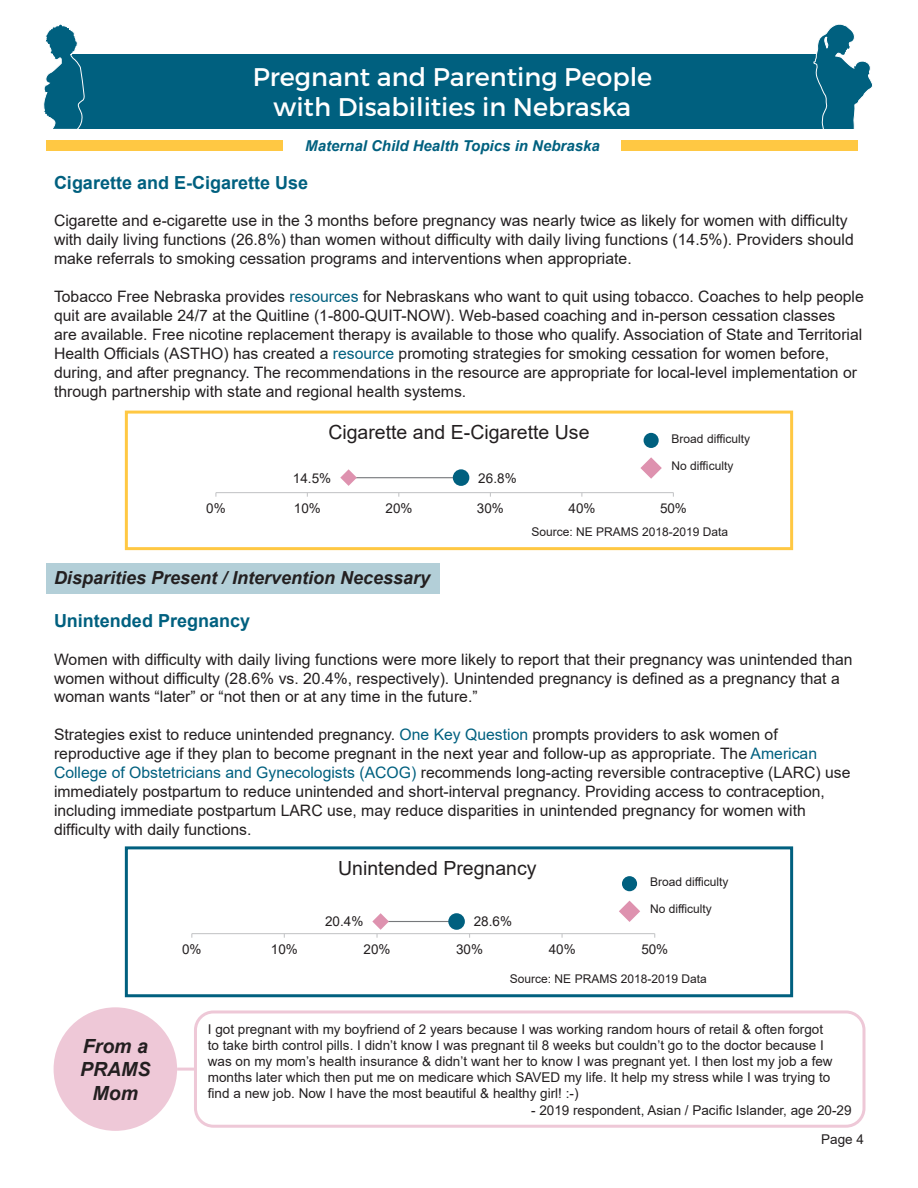
<style>
.page{position:relative;width:918px;height:1188px;background:#fff}
.page>*{position:absolute;margin:0;border:0;box-sizing:border-box;transform-origin:0 0}
.t1{font:25.5px/30.6px "Montserrat";color:#fff;text-align:center}
.t2{font:19.5px "Arial";color:#231f20}
.t3{font:italic 700 19.5px/23.4px "Arial";color:#231f20;text-align:center}
.t4{font:700 18px "Arial";color:#00607f}
.t5{font:18px "Arial";color:#231f20}
.t6{font:italic 700 18px "Arial";color:#231f20}
.t7{font:15.75px/18.9px "Arial";color:#231f20}
.t8{font:italic 700 15px "Arial";color:#00607f}
.t9{font:13.5px/16.2px "Arial";color:#231f20}
.t10{font:12px "Arial";color:#231f20}
.s1{color:#00607f}
</style>
<div class="page">
<div style="left:68px;top:54px;width:761px;height:75px;background:#00607f"></div>
<svg style="left:43px;top:24px;width:41px;height:105px"></svg>
<svg style="left:814px;top:24px;width:59px;height:105px"></svg>
<div style="left:46px;top:140px;width:237px;height:11px;background:#ffc843"></div>
<div style="left:621px;top:140px;width:236px;height:11px;background:#ffc843"></div>
<div style="left:46px;top:564px;width:394px;height:30px;background:#b3cfd8"></div>
<hr style="left:216px;top:492px;width:457px;height:1px;background:#c7c8ca">
<hr style="left:349px;top:477px;width:112px;height:1px;background:#76787b">
<div style="left:453px;top:469px;width:16px;height:17px;background:#00607f;border-radius:50%"></div>
<svg style="left:340px;top:469px;width:17px;height:17px"></svg>
<div style="left:644px;top:433px;width:15px;height:15px;background:#00607f;border-radius:50%"></div>
<svg style="left:640px;top:457px;width:22px;height:22px"></svg>
<div style="left:125px;top:411px;width:668px;height:139px;border:3px solid #ffc843"></div>
<hr style="left:192px;top:933px;width:463px;height:1px;background:#c7c8ca">
<hr style="left:381px;top:921px;width:76px;height:1px;background:#76787b">
<div style="left:448px;top:913px;width:17px;height:17px;background:#00607f;border-radius:50%"></div>
<svg style="left:372px;top:913px;width:17px;height:25px"></svg>
<div style="left:622px;top:876px;width:15px;height:15px;background:#00607f;border-radius:50%"></div>
<svg style="left:619px;top:901px;width:21px;height:21px"></svg>
<div style="left:54px;top:1007px;width:123px;height:124px;background:#eec8d7;border-radius:50%"></div>
<div style="left:194px;top:1010px;width:672px;height:118px;border:3px solid #eec8d7;border-radius:18px"></div>
<hr style="left:177px;top:1068px;width:17px;height:3px;background:#eec8d7">
<div style="left:125px;top:846px;width:668px;height:151px;border:3px solid #00607f"></div>
<h1 class="t1" style="left:253px;top:61px;width:401px">Pregnant and Parenting People with Disabilities in Nebraska</h1>
<p class="t8" style="left:305px;top:136px;width:296px">Maternal Child Health Topics in Nebraska</p>
<p class="t4" style="left:54px;top:170px;width:256px">Cigarette and E-Cigarette Use</p>
<p class="t7" style="left:54px;top:211px;width:801px">Cigarette and e-cigarette use in the 3 months before pregnancy was nearly twice as likely for women with difficulty with daily living functions (26.8%) than women without difficulty with daily living functions (14.5%). Providers should make referrals to smoking cessation programs and interventions when appropriate.</p>
<p class="t7" style="left:54px;top:287px;width:811px">Tobacco Free Nebraska provides <span class="s1">resources</span> for Nebraskans who want to quit using tobacco. Coaches to help people quit are available 24/7 at the Quitline (1-800-QUIT-NOW). Web-based coaching and in-person cessation classes<br>are available. Free nicotine replacement therapy is available to those who qualify. Association of State and Territorial Health Officials (ASTHO) has created a <span class="s1">resource</span> promoting strategies for smoking cessation for women before, during, and after pregnancy. The recommendations in the resource are appropriate for local-level implementation or through partnership with state and regional health systems.</p>
<p class="t5" style="left:336px;top:415px;width:225px">Cigarette &amp; E-Cigarette Use</p>
<p class="t2" style="left:328px;top:419px;width:263px">Cigarette and E-Cigarette Use</p>
<p class="t10" style="left:672px;top:431px;width:80px">Broad difficulty</p>
<p class="t10" style="left:672px;top:458px;width:63px">No difficulty</p>
<p class="t9" style="left:293px;top:470px;width:40px">14.5%</p>
<p class="t9" style="left:478px;top:470px;width:40px">26.8%</p>
<p class="t9" style="left:206px;top:500px;width:21px">0%</p>
<p class="t9" style="left:294px;top:500px;width:28px">10%</p>
<p class="t9" style="left:385px;top:500px;width:28px">20%</p>
<p class="t9" style="left:477px;top:500px;width:28px">30%</p>
<p class="t9" style="left:568px;top:500px;width:28px">40%</p>
<p class="t9" style="left:660px;top:500px;width:28px">50%</p>
<p class="t10" style="left:532px;top:523px;width:198px">Source: NE PRAMS 2018-2019 Data</p>
<p class="t6" style="left:54px;top:565px;width:378px">Disparities Present / Intervention Necessary</p>
<p class="t4" style="left:54px;top:608px;width:198px">Unintended Pregnancy</p>
<p class="t7" style="left:54px;top:650px;width:800px">Women with difficulty with daily living functions were more likely to report that their pregnancy was unintended than women without difficulty (28.6% vs. 20.4%, respectively). Unintended pregnancy is defined as a pregnancy that a woman wants “later” or “not then or at any time in the future.”</p>
<p class="t7" style="left:54px;top:725px;width:798px">Strategies exist to reduce unintended pregnancy. <span class="s1">One Key Question</span> prompts providers to ask women of reproductive age if they plan to become pregnant in the next year and follow-up as appropriate. The <span class="s1">American College of Obstetricians and Gynecologists (ACOG)</span> recommends long-acting reversible contraceptive (LARC) use immediately postpartum to reduce unintended and short-interval pregnancy. Providing access to contraception, including immediate postpartum LARC use, may reduce disparities in unintended pregnancy for women with difficulty with daily functions.</p>
<p class="t5" style="left:333px;top:854px;width:185px">Unintended Pregnancy</p>
<p class="t2" style="left:338px;top:855px;width:200px">Unintended Pregnancy</p>
<p class="t9" style="left:325px;top:913px;width:40px">20.4%</p>
<p class="t9" style="left:474px;top:913px;width:40px">28.6%</p>
<p class="t10" style="left:650px;top:874px;width:80px">Broad difficulty</p>
<p class="t10" style="left:650px;top:901px;width:63px">No difficulty</p>
<p class="t9" style="left:182px;top:941px;width:21px">0%</p>
<p class="t9" style="left:271px;top:941px;width:28px">10%</p>
<p class="t9" style="left:364px;top:941px;width:28px">20%</p>
<p class="t9" style="left:456px;top:941px;width:28px">30%</p>
<p class="t9" style="left:549px;top:941px;width:28px">40%</p>
<p class="t9" style="left:641px;top:941px;width:28px">50%</p>
<p class="t3" style="left:80px;top:1035px;width:72px">From a<br>PRAMS<br>Mom</p>
<p class="t10" style="left:510px;top:970px;width:198px">Source: NE PRAMS 2018-2019 Data</p>
<p class="t9" style="left:208px;top:1021px;width:626px">I got pregnant with my boyfriend of 2 years because I was working random hours of retail &amp; often forgot to take birth control pills. I didn’t know I was pregnant til 8 weeks but couldn’t go to the doctor because I was on my mom’s health insurance &amp; didn’t want her to know I was pregnant yet. I then lost my job a few months later which then put me on medicare which SAVED my life. It help my stress while I was trying to find a new job. Now I have the most beautiful &amp; healthy girl! :-)</p>
<p class="t9" style="left:531px;top:1102px;width:322px">- 2019 respondent, Asian / Pacific Islander, age 20-29</p>
<p class="t9" style="left:821px;top:1131px;width:44px">Page 4</p>
</div>
